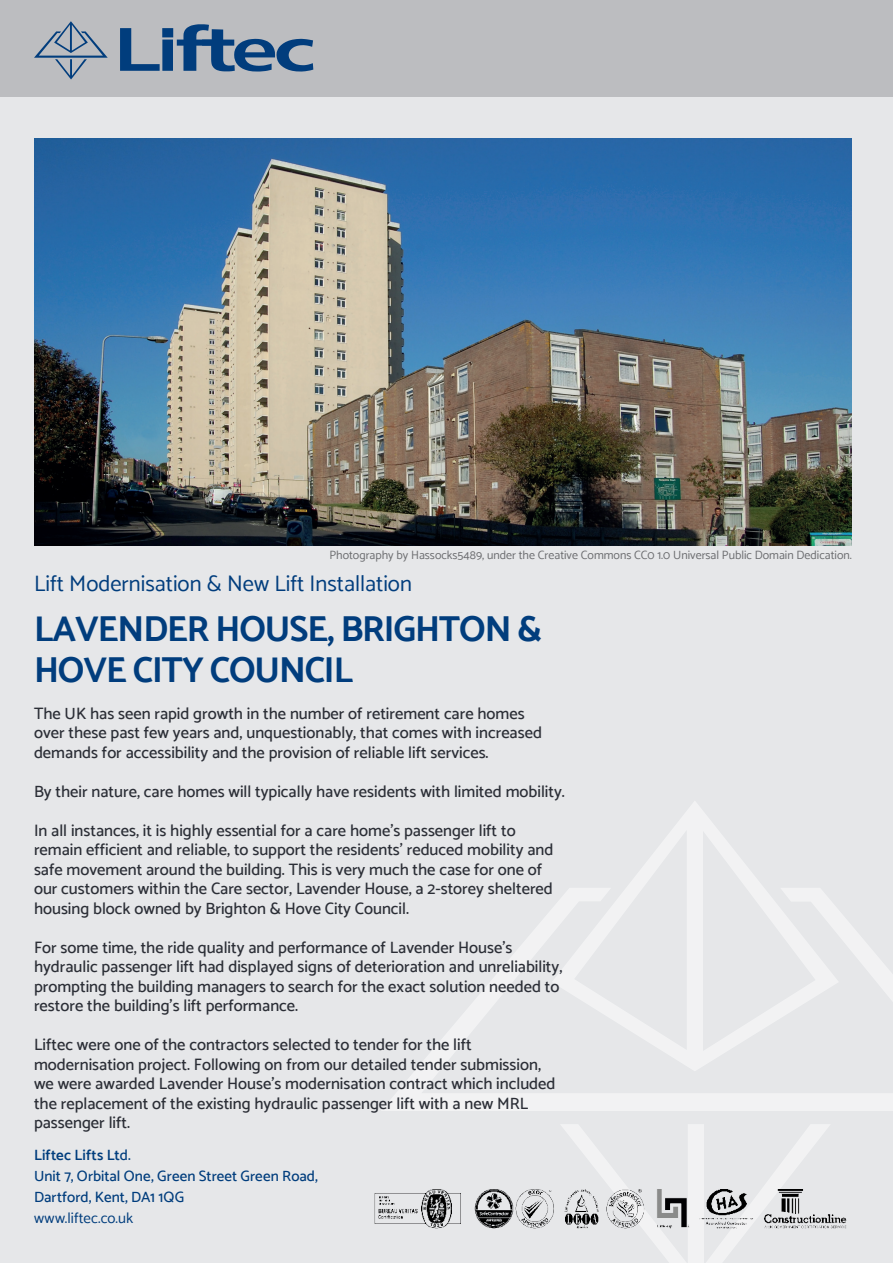
<style>
.page{position:relative;width:893px;height:1263px;background:#e6e7e9}
.page>*{position:absolute;margin:0;border:0;box-sizing:border-box;transform-origin:0 0}
.t1{font:700 36px/40.5px "Catamaran";letter-spacing:-.03em;color:#013d7d}
.t2{font:22.5px "Catamaran";color:#013d7d}
.t3{font:500 16.5px/19.5px "Catamaran";color:#2b2e36}
.t4{font:500 15px/21px "Catamaran";color:#013d7d}
.t5{font:15px "Catamaran";color:#013d7d}
.t6{font:12px "Catamaran";color:#6c6d70}
.s1{font-weight:600}
</style>
<div class="page">
<svg style="left:561px;top:1125px;width:268px;height:138px"></svg>
<svg style="left:382px;top:910px;width:511px;height:201px"></svg>
<svg style="left:552px;top:801px;width:287px;height:270px"></svg>
<div style="left:0;top:0;width:893px;height:97px;background:#bcbdc0"></div>
<svg style="left:34px;top:21px;width:74px;height:59px"></svg>
<svg style="left:120px;top:24px;width:193px;height:48px"></svg>
<img style="left:374px;top:1185px;width:473px;height:46px">
<img style="left:34px;top:138px;width:818px;height:407px">
<p class="t6" style="left:329px;top:548px;width:524px">Photography by Hassocks5489, under the Creative Commons CC0 1.0 Universal Public Domain Dedication.</p>
<h2 class="t2" style="left:34px;top:570px;width:379px">Lift Modernisation &amp; New Lift Installation</h2>
<h1 class="t1" style="left:34px;top:608px;width:509px">LAVENDER HOUSE, BRIGHTON &amp;<br>HOVE CITY COUNCIL</h1>
<p class="t3" style="left:34px;top:703px;width:509px">The UK has seen rapid growth in the number of retirement care homes over these past few years and, unquestionably, that comes with increased demands for accessibility and the provision of reliable lift services.</p>
<p class="t3" style="left:34px;top:781px;width:532px">By their nature, care homes will typically have residents with limited mobility.</p>
<p class="t3" style="left:34px;top:820px;width:521px">In all instances, it is highly essential for a care home’s passenger lift to remain efficient and reliable, to support the residents’ reduced mobility and safe movement around the building. This is very much the case for one of our customers within the Care sector, Lavender House, a 2-storey sheltered housing block owned by Brighton &amp; Hove City Council.</p>
<p class="t3" style="left:34px;top:937px;width:530px">For some time, the ride quality and performance of Lavender House’s hydraulic passenger lift had displayed signs of deterioration and unreliability, prompting the building managers to search for the exact solution needed to restore the building’s lift performance.</p>
<p class="t3" style="left:34px;top:1035px;width:523px">Liftec were one of the contractors selected to tender for the lift modernisation project. Following on from our detailed tender submission, we were awarded Lavender House’s modernisation contract which included the replacement of the existing hydraulic passenger lift with a new MRL passenger lift.</p>
<p class="t4" style="left:34px;top:1144px;width:286px"><span class="s1">Liftec Lifts Lt</span>d.<br>Unit 7, Orbital One, Green Street Green Road,<br>Dartford, Kent, DA1 1QG</p>
<p class="t5" style="left:34px;top:1209px;width:101px">www.liftec.co.uk</p>
</div>
